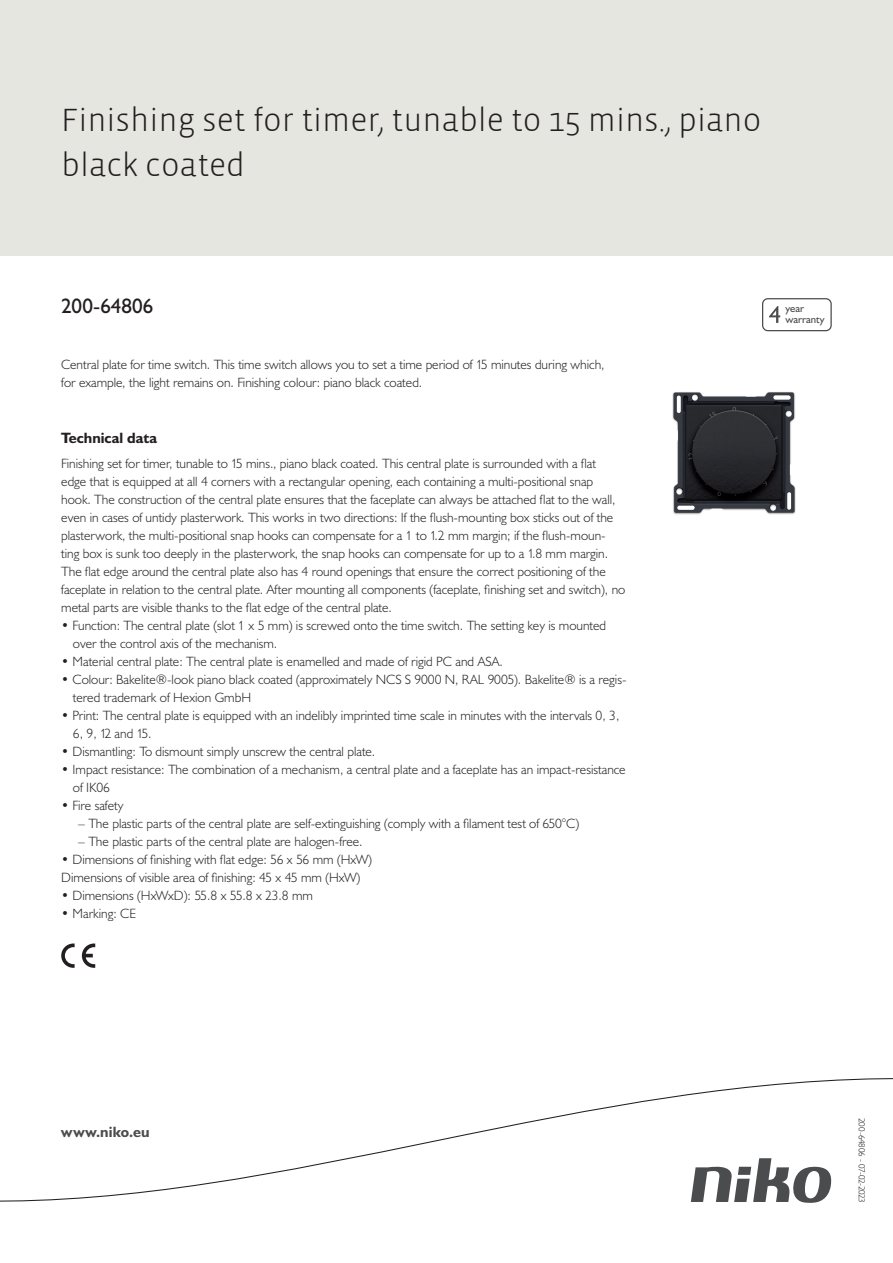
<style>
.page{position:relative;width:893px;height:1263px;background:#fff}
.page>*{position:absolute;margin:0;border:0;box-sizing:border-box;transform-origin:0 0}
.Title_datasheets{font:300 33px/45px "Vista Sans";color:#231f20}
.Article_number{font:21px "Humanist 521 BT";color:#231f20}
.Titles_parts{font:700 15px "Humanist 521 BT";color:#231f20}
.titel_afbeelding{font:700 15px "Humanist 521 BT";letter-spacing:.005em;color:#4b4c4d}
.Platte_tekst_CAB{font:300 13.5px/18px "Humanist 521 BT";color:#231f20}
.USP_Bullets{font:300 13.5px/18px "Humanist 521 BT";color:#231f20}
.USP_Bullets_level_2{font:300 13.5px "Humanist 521 BT";color:#231f20}
.t1{font:10.8px/10.8px "Humanist 521 BT";color:#4b4c4d}
.Revision{font:300 9px "Humanist 521 BT";letter-spacing:-.03em;color:#231f20}
</style>
<div class="page">
<div style="left:0;top:0;width:893px;height:255px;background:#e6e6e0"></div>
<svg style="left:82px;top:943px;width:13px;height:25px"></svg>
<svg style="left:61px;top:943px;width:14px;height:25px"></svg>
<svg style="left:762px;top:298px;width:70px;height:33px"></svg>
<svg style="left:0;top:1078px;width:893px;height:125px"></svg>
<img style="left:672px;top:392px;width:124px;height:123px">
<p class="Title_datasheets" style="left:61px;top:98px;width:702px">Finishing set for timer, tunable to 15 mins., piano black coated</p>
<p class="Article_number" style="left:61px;top:293px;width:94px">200-64806</p>
<p class="Platte_tekst_CAB" style="left:61px;top:355px;width:545px">Central plate for time switch. This time switch allows you to set a time period of 15 minutes during which, for example, the light remains on. Finishing colour: piano black coated.</p>
<p class="Titles_parts" style="left:61px;top:429px;width:98px">Technical data</p>
<p class="Platte_tekst_CAB" style="left:61px;top:454px;width:566px">Finishing set for timer, tunable to 15 mins., piano black coated. This central plate is surrounded with a flat<br>edge that is equipped at all 4 corners with a rectangular opening, each containing a multi-positional snap hook. The construction of the central plate ensures that the faceplate can always be attached flat to the wall, even in cases of untidy plasterwork. This works in two directions: If the flush-mounting box sticks out of the plasterwork, the multi-positional snap hooks can compensate for a 1 to 1.2 mm margin; if the flush-moun&shy;ting box is sunk too deeply in the plasterwork, the snap hooks can compensate for up to a 1.8 mm margin.<br>The flat edge around the central plate also has 4 round openings that ensure the correct positioning of the faceplate in relation to the central plate. After mounting all components (faceplate, finishing set and switch), no metal parts are visible thanks to the flat edge of the central plate.</p>
<p class="USP_Bullets" style="left:73px;top:616px;width:535px;text-indent:-12px">• Function: The central plate (slot 1 x 5 mm) is screwed onto the time switch. The setting key is mounted over the control axis of the mechanism.</p>
<p class="USP_Bullets" style="left:61px;top:652px;width:443px">• Material central plate: The central plate is enamelled and made of rigid PC and ASA.</p>
<p class="USP_Bullets" style="left:73px;top:670px;width:555px;text-indent:-12px">• Colour: Bakelite®-look piano black coated (approximately NCS S 9000 N, RAL 9005). Bakelite® is a regis&shy;tered trademark of Hexion GmbH</p>
<p class="USP_Bullets" style="left:73px;top:706px;width:548px;text-indent:-12px">• Print: The central plate is equipped with an indelibly imprinted time scale in minutes with the intervals 0, 3,<br>6, 9, 12 and 15.</p>
<p class="USP_Bullets" style="left:61px;top:742px;width:315px">• Dismantling: To dismount simply unscrew the central plate.</p>
<p class="USP_Bullets" style="left:73px;top:760px;width:554px;text-indent:-12px">• Impact resistance: The combination of a mechanism, a central plate and a faceplate has an impact-resistance of IK06</p>
<p class="USP_Bullets" style="left:61px;top:796px;width:64px">• Fire safety</p>
<p class="USP_Bullets_level_2" style="left:78px;top:815px;width:502px">– The plastic parts of the central plate are self-extinguishing (comply with a filament test of 650°C)</p>
<p class="USP_Bullets_level_2" style="left:78px;top:833px;width:286px">– The plastic parts of the central plate are halogen-free.</p>
<p class="USP_Bullets" style="left:61px;top:850px;width:312px">• Dimensions of finishing with flat edge: 56 x 56 mm (HxW)</p>
<p class="USP_Bullets" style="left:61px;top:868px;width:301px">Dimensions of visible area of finishing: 45 x 45 mm (HxW)</p>
<p class="USP_Bullets" style="left:61px;top:886px;width:253px">• Dimensions (HxWxD): 55.8 x 55.8 x 23.8 mm</p>
<p class="USP_Bullets" style="left:61px;top:904px;width:76px">• Marking: CE</p>
<p class="t1" style="left:785px;top:303px;width:41px">year warranty</p>
<p class="titel_afbeelding" style="left:61px;top:1122px;width:90px">www.niko.eu</p>
<p class="Revision" style="left:868px;top:1118px;width:86px;rotate:90deg">200-64806 - 07-02-2023</p>
</div>
